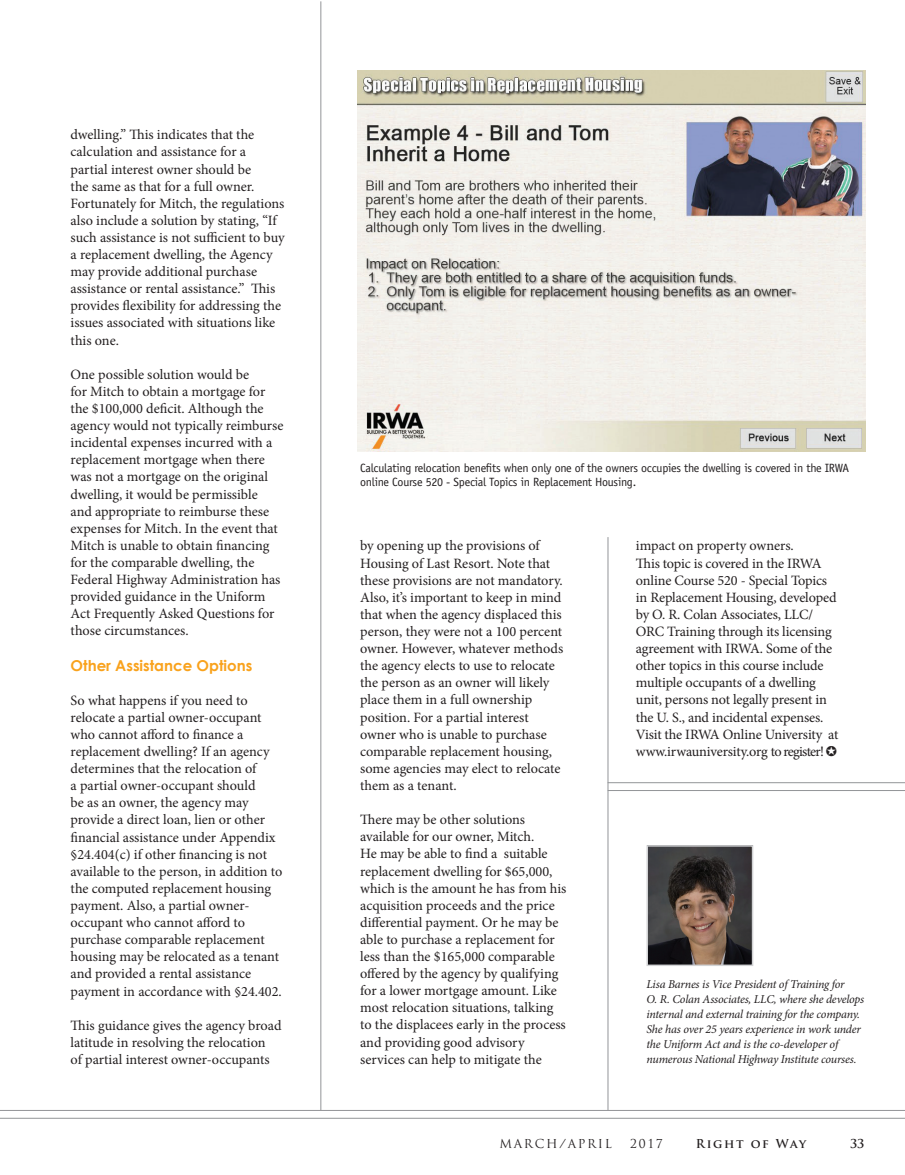
<style>
.page{position:relative;width:905px;height:1175px;background:#fff}
.page>*{position:absolute;margin:0;border:0;box-sizing:border-box;transform-origin:0 0}
.BodyCopy{font:700 15px "Century Gothic";color:#f9a21c}
.BodyCopy-2{font:14.25px/17.1px "Minion Pro";letter-spacing:-.005em;color:#231f20}
.t1{font:italic 12px/15px "Minion Pro";letter-spacing:-.02em;color:#231f20}
.t2{font:12px/14.4px "Officina Sans Std";letter-spacing:-.02em;color:#231f20}
.t3{font:12px "Trajan Pro";letter-spacing:.14em;color:#231f20}
.t4{font:700 12px "Trajan Pro";letter-spacing:.12em;color:#231f20}
</style>
<div class="page">
<hr style="left:0;top:1117px;width:904px;height:1px;background:#939598">
<hr style="left:0;top:1110px;width:904px;height:1px;background:#939598">
<hr style="left:607px;top:537px;width:1px;height:573px;background:#939598">
<hr style="left:320px;top:1px;width:1px;height:1109px;background:#939598">
<hr style="left:607px;top:790px;width:297px;height:1px;background:#939598">
<hr style="left:607px;top:782px;width:297px;height:1px;background:#939598">
<img style="left:357px;top:71px;width:508px;height:380px">
<img style="left:649px;top:848px;width:101px;height:115px">
<div style="left:646px;top:845px;width:107px;height:121px;border:2px solid #d1d2d4"></div>
<p class="BodyCopy-2" style="left:71px;top:126px;width:216px">dwelling.” This indicates that the calculation and assistance for a partial interest owner should be<br>the same as that for a full owner.<br>Fortunately for Mitch, the regulations also include a solution by stating, “If such assistance is not sufficient to buy a replacement dwelling, the Agency may provide additional purchase assistance or rental assistance.” This provides flexibility for addressing the issues associated with situations like this one.</p>
<p class="BodyCopy-2" style="left:71px;top:366px;width:214px">One possible solution would be<br>for Mitch to obtain a mortgage for the $100,000 deficit. Although the agency would not typically reimburse incidental expenses incurred with a replacement mortgage when there was not a mortgage on the original dwelling, it would be permissible<br>and appropriate to reimburse these expenses for Mitch. In the event that Mitch is unable to obtain financing for the comparable dwelling, the Federal Highway Administration has provided guidance in the Uniform Act Frequently Asked Questions for those circumstances.</p>
<p class="BodyCopy" style="left:71px;top:655px;width:183px">Other Assistance Options</p>
<p class="BodyCopy-2" style="left:71px;top:691px;width:213px">So what happens if you need to relocate a partial owner-occupant who cannot afford to finance a replacement dwelling? If an agency determines that the relocation of<br>a partial owner-occupant should<br>be as an owner, the agency may provide a direct loan, lien or other financial assistance under Appendix §24.404(c) if other financing is not available to the person, in addition to the computed replacement housing payment. Also, a partial owner&shy;occupant who cannot afford to purchase comparable replacement housing may be relocated as a tenant and provided a rental assistance payment in accordance with §24.402.</p>
<p class="BodyCopy-2" style="left:71px;top:1016px;width:212px">This guidance gives the agency broad latitude in resolving the relocation<br>of partial interest owner-occupants</p>
<p class="t2" style="left:360px;top:460px;width:490px">Calculating relocation benefits when only one of the owners occupies the dwelling is covered in the IRWA online Course 520 - Special Topics in Replacement Housing.</p>
<p class="BodyCopy-2" style="left:360px;top:537px;width:205px">by opening up the provisions of<br>Housing of Last Resort. Note that these provisions are not mandatory.<br>Also, it’s important to keep in mind that when the agency displaced this person, they were not a 100 percent owner. However, whatever methods the agency elects to use to relocate the person as an owner will likely place them in a full ownership position. For a partial interest owner who is unable to purchase comparable replacement housing, some agencies may elect to relocate them as a tenant.</p>
<p class="BodyCopy-2" style="left:360px;top:811px;width:208px">There may be other solutions available for our owner, Mitch.<br>He may be able to find a suitable replacement dwelling for $65,000, which is the amount he has from his acquisition proceeds and the price differential payment. Or he may be able to purchase a replacement for less than the $165,000 comparable offered by the agency by qualifying for a lower mortgage amount. Like most relocation situations, talking to the displacees early in the process and providing good advisory services can help to mitigate the</p>
<p class="BodyCopy-2" style="left:636px;top:537px;width:159px">impact on property owners.</p>
<p class="BodyCopy-2" style="left:636px;top:554px;width:204px">This topic is covered in the IRWA online Course 520 - Special Topics in Replacement Housing, developed by O. R. Colan Associates, LLC/ ORC Training through its licensing agreement with IRWA. Some of the other topics in this course include multiple occupants of a dwelling unit, persons not legally present in the U. S., and incidental expenses.<br>Visit the IRWA Online University at www.irwauniversity.org to register!</p>
<p class="t1" style="left:646px;top:976px;width:219px">Lisa Barnes is Vice President of Training for<br>O. R. Colan Associates, LLC, where she develops internal and external training for the company.<br>She has over 25 years experience in work under the Uniform Act and is the co-developer of numerous National Highway Institute courses.</p>
<p class="t3" style="left:499px;top:1136px;width:114px">MARCH/APRIL</p>
<p class="t3" style="left:630px;top:1136px;width:34px">2017</p>
<p class="t4" style="left:696px;top:1136px;width:112px">Right of Way</p>
<p class="t4" style="left:850px;top:1136px;width:16px">33</p>
</div>
